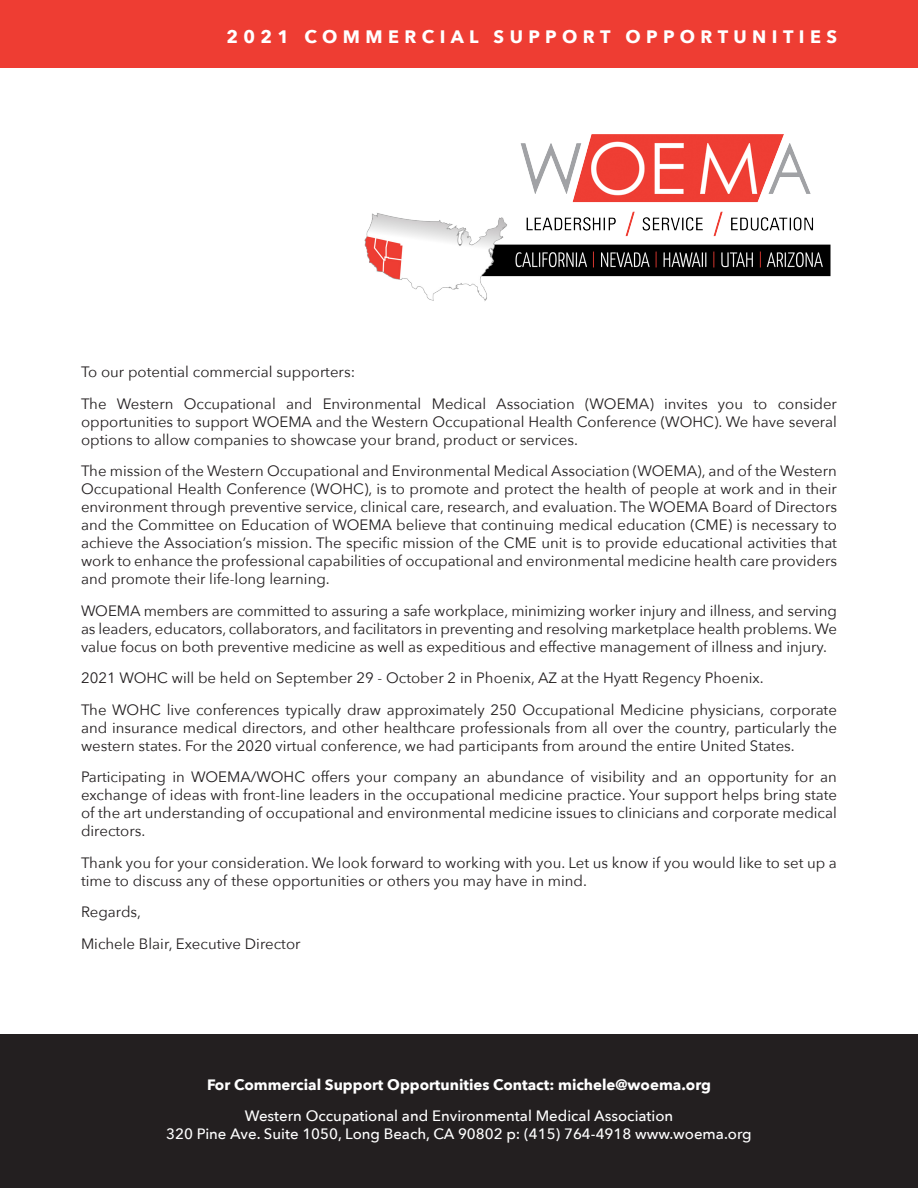
<style>
.page{position:relative;width:918px;height:1188px;background:#fff}
.page>*{position:absolute;margin:0;border:0;box-sizing:border-box;transform-origin:0 0}
.t1{font:700 18px "Avenir Next";letter-spacing:.3em;color:#fff}
.t2{font:15px/18px "Avenir Next";color:#231f20;text-align:justify}
.t3{font:500 15px/18px "Avenir Next";color:#fff;text-align:center}
.t4{font:700 15px "Avenir Next";color:#fff}
</style>
<div class="page">
<img style="left:364px;top:134px;width:467px;height:167px">
<div style="left:0;top:1035px;width:918px;height:153px;background:#231f20"></div>
<div style="left:0;top:0;width:918px;height:68px;background:#ee3d33"></div>
<p class="t1" style="left:226px;top:21px;width:612px">2021 COMMERCIAL SUPPORT OPPORTUNITIES</p>
<p class="t2" style="left:81px;top:363px;width:276px">To our potential commercial supporters:</p>
<p class="t2" style="left:81px;top:394px;width:758px">The Western Occupational and Environmental Medical Association (WOEMA) invites you to consider opportunities to support WOEMA and the Western Occupational Health Conference (WOHC). We have several options to allow companies to showcase your brand, product or services.</p>
<p class="t2" style="left:81px;top:462px;width:758px">The mission of the Western Occupational and Environmental Medical Association (WOEMA), and of the Western Occupational Health Conference (WOHC), is to promote and protect the health of people at work and in their environment through preventive service, clinical care, research, and evaluation. The WOEMA Board of Directors and the Committee on Education of WOEMA believe that continuing medical education (CME) is necessary to achieve the Association’s mission. The specific mission of the CME unit is to provide educational activities that work to enhance the professional capabilities of occupational and environmental medicine health care providers and promote their life-long learning.</p>
<p class="t2" style="left:81px;top:601px;width:758px">WOEMA members are committed to assuring a safe workplace, minimizing worker injury and illness, and serving as leaders, educators, collaborators, and facilitators in preventing and resolving marketplace health problems. We value focus on both preventive medicine as well as expeditious and effective management of illness and injury.</p>
<p class="t2" style="left:81px;top:669px;width:684px">2021 WOHC will be held on September 29 - October 2 in Phoenix, AZ at the Hyatt Regency Phoenix.</p>
<p class="t2" style="left:81px;top:700px;width:758px">The WOHC live conferences typically draw approximately 250 Occupational Medicine physicians, corporate and insurance medical directors, and other healthcare professionals from all over the country, particularly the western states. For the 2020 virtual conference, we had participants from around the entire United States.</p>
<p class="t2" style="left:81px;top:768px;width:758px">Participating in WOEMA/WOHC offers your company an abundance of visibility and an opportunity for an exchange of ideas with front-line leaders in the occupational medicine practice. Your support helps bring state of the art understanding of occupational and environmental medicine issues to clinicians and corporate medical directors.</p>
<p class="t2" style="left:81px;top:853px;width:757px">Thank you for your consideration. We look forward to working with you. Let us know if you would like to set up a time to discuss any of these opportunities or others you may have in mind.</p>
<p class="t2" style="left:81px;top:903px;width:62px">Regards,</p>
<p class="t2" style="left:81px;top:934px;width:221px">Michele Blair, Executive Director</p>
<p class="t4" style="left:207px;top:1072px;width:505px">For Commercial Support Opportunities Contact: michele@woema.org</p>
<p class="t3" style="left:166px;top:1107px;width:587px">Western Occupational and Environmental Medical Association<br>320 Pine Ave. Suite 1050, Long Beach, CA 90802 p: (415) 764-4918 www.woema.org</p>
</div>
